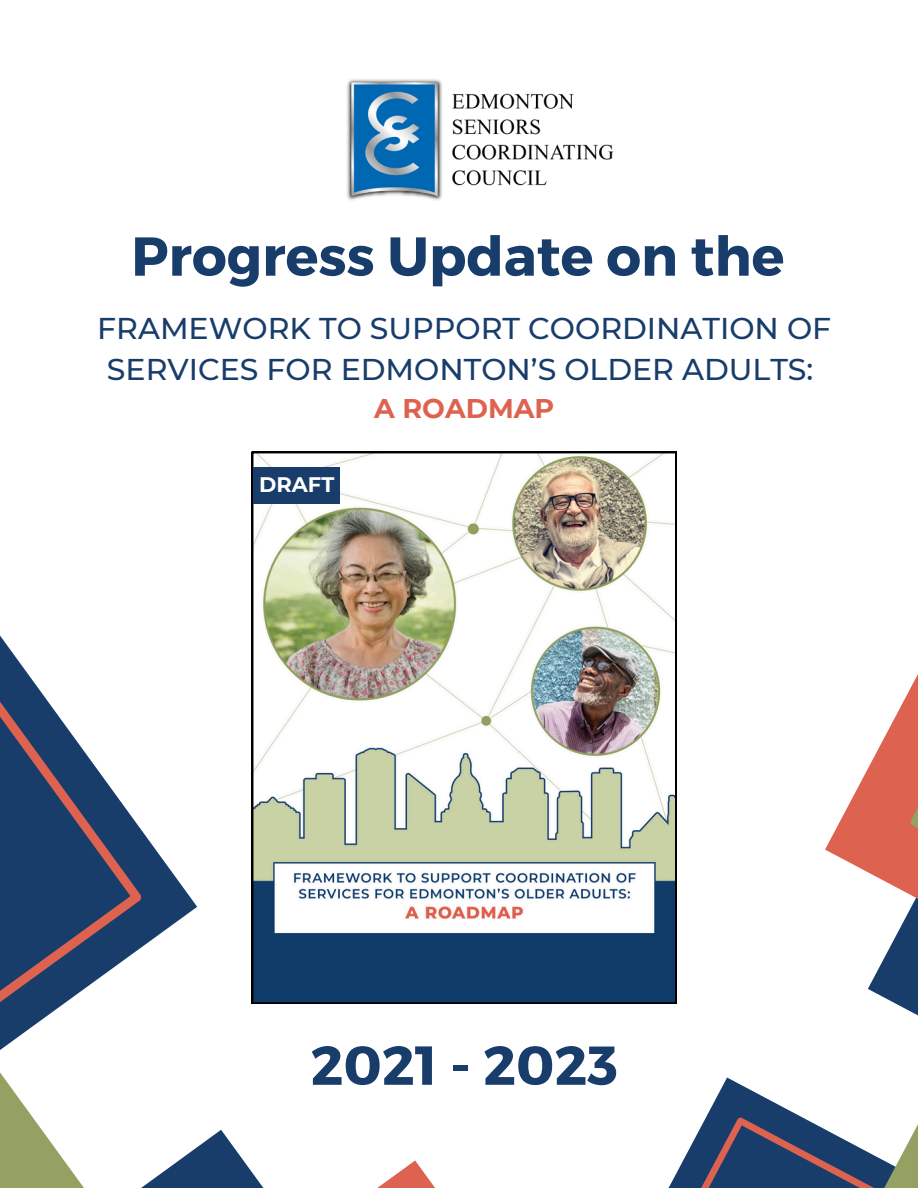
<style>
.page{position:relative;width:918px;height:1188px;background:#fff}
.page>*{position:absolute;margin:0;border:0;box-sizing:border-box;transform-origin:0 0}
.t1{font:700 54.75px "Montserrat";color:#183d6b}
.t2{font:500 30px/41.7px "Montserrat";color:#183d6b;text-align:center}
.t3{font:700 27px "Montserrat";color:#dd6350}
.t4{font:700 21px "Montserrat";color:#fff}
</style>
<div class="page">
<img style="left:347px;top:79px;width:267px;height:122px">
<img style="left:252px;top:452px;width:425px;height:188px">
<svg style="left:0;top:615px;width:547px;height:56px"></svg>
<svg style="left:0;top:671px;width:484px;height:303px"></svg>
<svg style="left:0;top:974px;width:478px;height:214px"></svg>
<svg style="left:484px;top:640px;width:434px;height:548px"></svg>
<svg style="left:719px;top:697px;width:199px;height:491px"></svg>
<div style="left:253px;top:467px;width:87px;height:36px;background:#183d6b"></div>
<p class="t1" style="left:131px;top:221px;width:655px">Progress Update on the</p>
<p class="t2" style="left:97px;top:307px;width:736px">FRAMEWORK TO SUPPORT COORDINATION OF<br>SERVICES FOR EDMONTON’S OLDER ADULTS:</p>
<p class="t3" style="left:374px;top:391px;width:182px">A ROADMAP</p>
<p class="t4" style="left:259px;top:472px;width:77px">DRAFT</p>
<h2 class="t1" style="left:311px;top:1030px;width:309px">2021 - 2023</h2>
</div>
